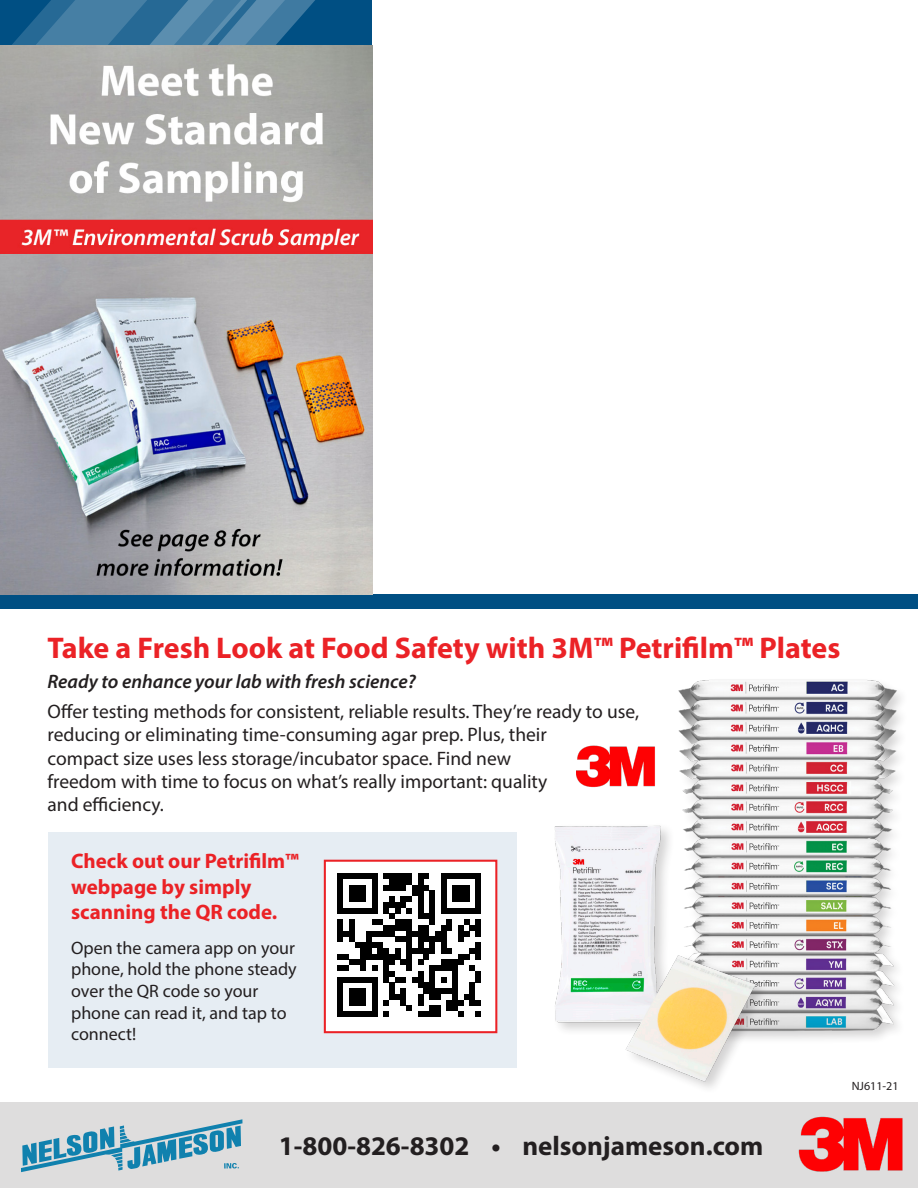
<style>
.page{position:relative;width:918px;height:1188px;background:#fff}
.page>*{position:absolute;margin:0;border:0;box-sizing:border-box;transform-origin:0 0}
.Product_Title{font:700 30px "Myriad Pro";color:#eb2226}
.t1{font:700 27px "Myriad Pro";color:#231f20}
.Heading{font:700 21px/25.2px "Myriad Pro";color:#eb2226}
.Product_Title-2{font:19.5px/23.4px "Myriad Pro";color:#231f20}
.Product_Title-3{font:italic 600 19.5px "Myriad Pro";color:#231f20}
.Heading-2{font:18px/21.6px "Myriad Pro";color:#231f20}
.t2{font:12px "Myriad Pro";color:#231f20}
</style>
<div class="page">
<svg style="left:0;top:0;width:372px;height:45px;background:#2d6e98"></svg>
<div style="left:0;top:595px;width:918px;height:14px;background:#004f83"></div>
<div style="left:0;top:1102px;width:918px;height:86px;background:#dedddd"></div>
<svg style="left:21px;top:1119px;width:221px;height:53px"></svg>
<img style="left:799px;top:1116px;width:104px;height:56px">
<div style="left:48px;top:832px;width:469px;height:236px;background:#e6edf3"></div>
<img style="left:576px;top:745px;width:79px;height:43px">
<img style="left:678px;top:680px;width:223px;height:359px">
<div style="left:552px;top:823px;width:217px;height:272px;background:#231f20;opacity:.2"></div>
<img style="left:552px;top:820px;width:209px;height:267px">
<div style="left:325px;top:861px;width:171px;height:171px;background:#fff"></div>
<svg style="left:337px;top:873px;width:144px;height:144px"></svg>
<div style="left:324px;top:860px;width:173px;height:173px;border:2px solid #eb2226"></div>
<img style="left:0;top:45px;width:372px;height:550px">
<p class="Product_Title" style="left:48px;top:628px;width:794px">Take a Fresh Look at Food Safety with 3M™ Petrifilm™ Plates</p>
<p class="Product_Title-3" style="left:48px;top:669px;width:370px">Ready to enhance your lab with fresh science?</p>
<p class="Product_Title-2" style="left:48px;top:699px;width:593px">Offer testing methods for consistent, reliable results. They’re ready to use, reducing or eliminating time-consuming agar prep. Plus, their<br>compact size uses less storage/incubator space. Find new<br>freedom with time to focus on what’s really important: quality<br>and efficiency.</p>
<p class="Heading" style="left:71px;top:848px;width:229px">Check out our Petrifilm™ webpage by simply scanning the QR code.</p>
<p class="Heading-2" style="left:71px;top:937px;width:227px">Open the camera app on your phone, hold the phone steady over the QR code so your phone can read it, and tap to connect!</p>
<p class="t2" style="left:852px;top:1079px;width:48px">NJ611-21</p>
<h2 class="t1" style="left:279px;top:1128px;width:486px">1-800-826-8302 • nelsonjameson.com</h2>
</div>
